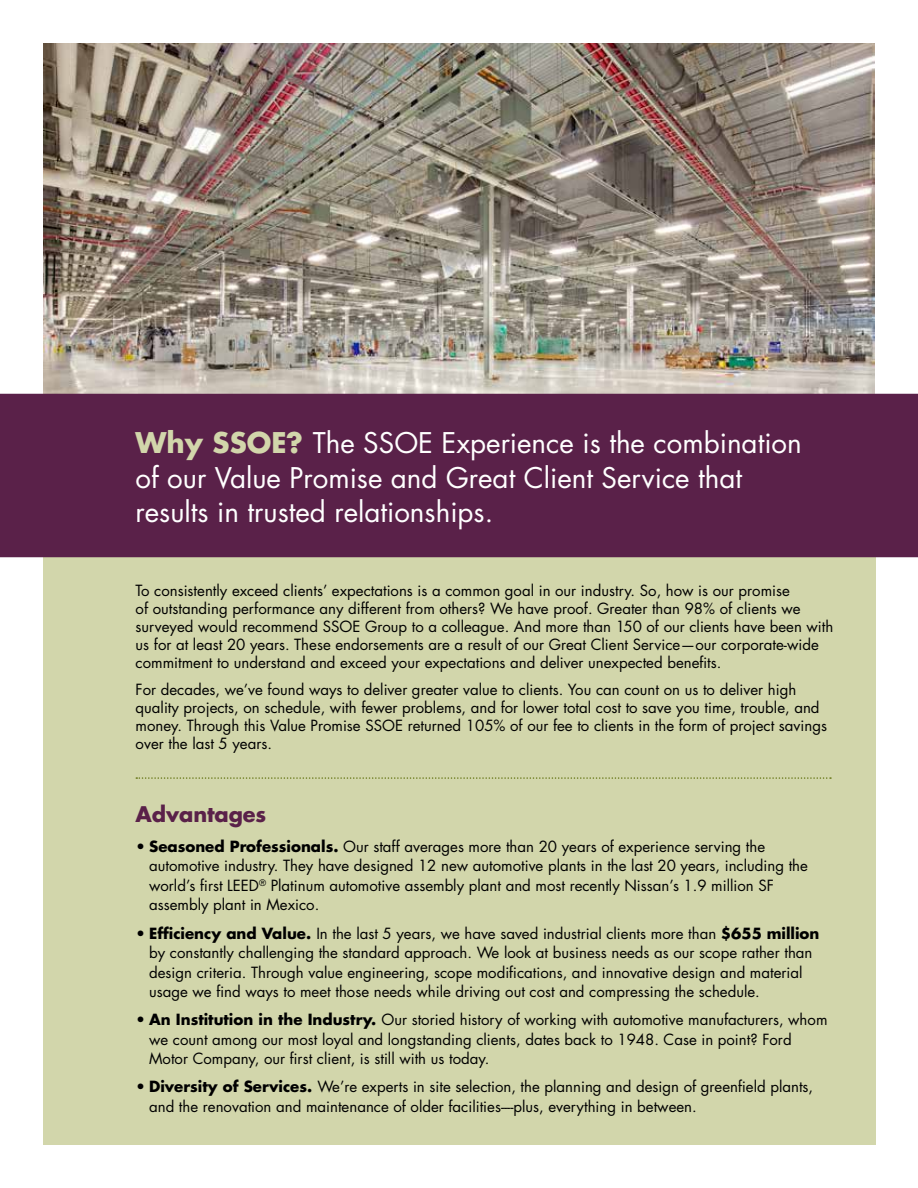
<style>
.page{position:relative;width:918px;height:1188px;background:#fff}
.page>*{position:absolute;margin:0;border:0;box-sizing:border-box;transform-origin:0 0}
.t1{font:27.75px/34.5px "Futura Std";color:#fff}
.t2{font:700 21px "Futura Std";letter-spacing:-.005em;color:#5a2149}
.t3{font:15px/19.5px "Futura Std";color:#000}
.s1{font-weight:700;color:#d2d6ab}
.s2{font-weight:700}
</style>
<div class="page">
<img style="left:43px;top:43px;width:832px;height:351px">
<div style="left:43px;top:449px;width:833px;height:696px;background:#d2d6ab"></div>
<div style="left:0;top:394px;width:918px;height:163px;background:#5a2149"></div>
<svg style="left:136px;top:777px;width:695px;height:2px"></svg>
<hr style="left:917px;top:394px;width:1px;height:162px;background:#fff">
<h1 class="t1" style="left:136px;top:426px;width:668px"><span class="s1">Why SSOE?</span> The SSOE Experience is the combination of our Value Promise and Great Client Service that results in trusted relationships.</h1>
<p class="t3" style="left:136px;top:582px;width:699px;line-height:18px">To consistently exceed clients’ expectations is a common goal in our industry. So, how is our promise<br>of outstanding performance any different from others? We have proof. Greater than 98% of clients we surveyed would recommend SSOE Group to a colleague. And more than 150 of our clients have been with us for at least 20 years. These endorsements are a result of our Great Client Service—our corporate-wide commitment to understand and exceed your expectations and deliver unexpected benefits.</p>
<p class="t3" style="left:136px;top:680px;width:693px;line-height:18px">For decades, we’ve found ways to deliver greater value to clients. You can count on us to deliver high quality projects, on schedule, with fewer problems, and for lower total cost to save you time, trouble, and money. Through this Value Promise SSOE returned 105% of our fee to clients in the form of project savings over the last 5 years.</p>
<h2 class="t2" style="left:136px;top:800px;width:132px">Advantages</h2>
<p class="t3" style="left:149px;top:837px;width:660px;text-indent:-14px"><span class="s2">• Seasoned Professionals.</span> Our staff averages more than 20 years of experience serving the automotive industry. They have designed 12 new automotive plants in the last 20 years, including the world’s first LEED<sup>®</sup> Platinum automotive assembly plant and most recently Nissan’s 1.9 million SF assembly plant in Mexico.</p>
<p class="t3" style="left:149px;top:924px;width:672px;text-indent:-14px"><span class="s2">• Efficiency and Value.</span> In the last 5 years, we have saved industrial clients more than <span class="s2">$655 million </span>by constantly challenging the standard approach. We look at business needs as our scope rather than design criteria. Through value engineering, scope modifications, and innovative design and material usage we find ways to meet those needs while driving out cost and compressing the schedule.</p>
<p class="t3" style="left:149px;top:1010px;width:680px;text-indent:-14px"><span class="s2">• An Institution in the Industry.</span> Our storied history of working with automotive manufacturers, whom we count among our most loyal and longstanding clients, dates back to 1948. Case in point? Ford<br>Motor Company, our first client, is still with us today.</p>
<p class="t3" style="left:149px;top:1077px;width:666px;text-indent:-14px"><span class="s2">• Diversity of Services.</span> We’re experts in site selection, the planning and design of greenfield plants, and the renovation and maintenance of older facilities----plus, everything in between.</p>
</div>
